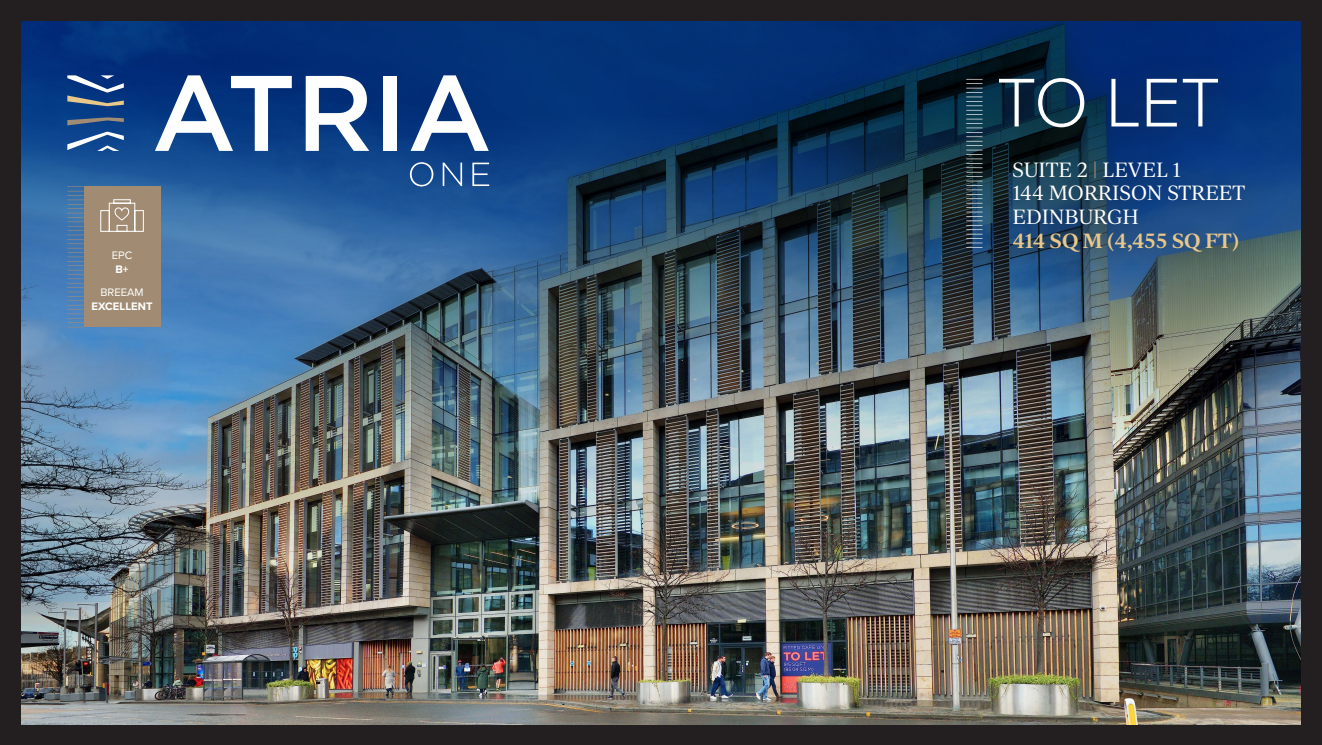
<style>
.page{position:relative;width:1322px;height:745px;background:#fff}
.page>*{position:absolute;margin:0;border:0;box-sizing:border-box;transform-origin:0 0}
.t1{font:300 71.38px "Proxima Nova";color:#fff}
.t2{font:19.75px "Ivy Journal";color:#fff}
.t3{font:600 19.75px "Ivy Journal";color:#e8c78a}
.icon{font:700 11.25px/13.5px "Proxima Nova";color:#fff;text-align:center}
.icon-2{font:11.25px/13.5px "Proxima Nova";color:#fff;text-align:center}
.s1{font-weight:700}
.s2{font-weight:400}
.s3{color:#a18c73}
</style>
<div class="page">
<div style="left:0;top:0;width:1322px;height:744px;background:#231f20"></div>
<img style="left:21px;top:668px;width:1279px;height:56px">
<img style="left:21px;top:21px;width:1279px;height:647px">
<svg style="left:67px;top:75px;width:57px;height:31px;background:#486694"></svg>
<svg style="left:67px;top:117px;width:57px;height:8px"></svg>
<svg style="left:67px;top:131px;width:57px;height:20px"></svg>
<svg style="left:155px;top:75px;width:137px;height:76px;background:#6080ae"></svg>
<svg style="left:306px;top:76px;width:63px;height:75px;background:#91a6c6"></svg>
<div style="left:384px;top:76px;width:13px;height:75px;background:#fff"></div>
<svg style="left:411px;top:75px;width:78px;height:76px;background:#627fac"></svg>
<svg style="left:410px;top:162px;width:23px;height:24px"></svg>
<svg style="left:443px;top:162px;width:19px;height:24px"></svg>
<svg style="left:472px;top:162px;width:17px;height:24px"></svg>
<div style="left:943px;top:53px;width:327px;height:226px;background:#231f20;opacity:.75"></div>
<svg style="left:966px;top:79px;width:16px;height:168px;background:#334f5e"></svg>
<div style="left:84px;top:186px;width:76px;height:141px;background:#a18c73"></div>
<svg style="left:100px;top:199px;width:44px;height:33px"></svg>
<svg style="left:67px;top:186px;width:17px;height:141px;background:#4e7dad"></svg>
<p class="icon-2" style="left:112px;top:248px;width:22px">EPC<br><span class="s1">B+</span></p>
<p class="icon" style="left:91px;top:285px;width:63px"><span class="s2">BREEAM<br></span>EXCELLENT</p>
<p class="t1" style="left:996px;top:49px;width:225px">TO LET</p>
<p class="t2" style="left:1012px;top:155px;width:170px">SUITE 2 <span class="s3">|</span> LEVEL 1</p>
<p class="t2" style="left:1012px;top:179px;width:234px">144 MORRISON STREET</p>
<p class="t2" style="left:1012px;top:203px;width:128px">EDINBURGH</p>
<p class="t3" style="left:1012px;top:226px;width:228px">414 SQ M (4,455 SQ FT)</p>
</div>
